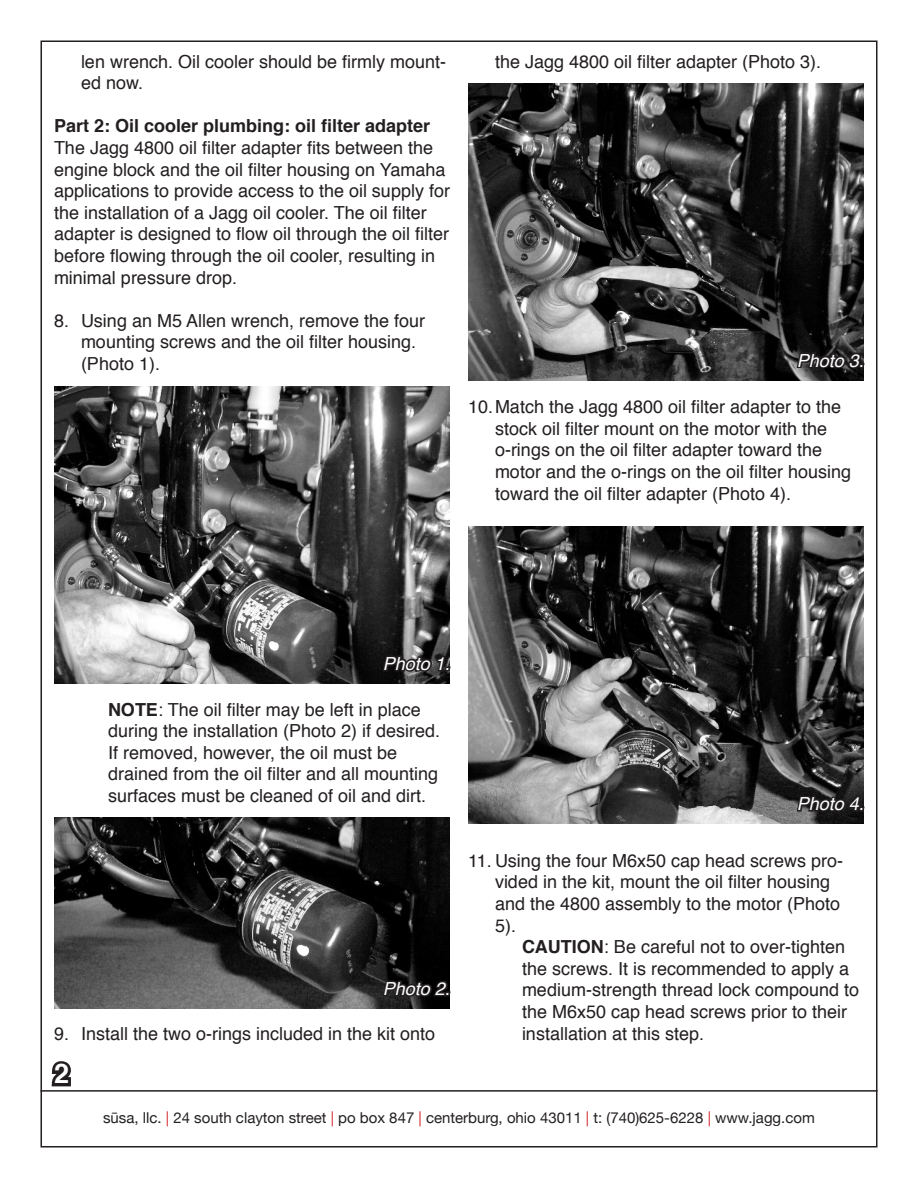
<style>
.page{position:relative;width:918px;height:1188px;background:#fff}
.page>*{position:absolute;margin:0;border:0;box-sizing:border-box;transform-origin:0 0}
.t1{font:700 27px "Helvetica";color:#fff}
.t2{font:18px/21.6px "Helvetica";color:#231f20}
.t3{font:700 18px "Helvetica";color:#231f20}
.t4{font:italic 18px "Helvetica";color:#fff}
.t5{font:15px "Helvetica Neue";color:#231f20}
.s1{font-weight:700}
.s2{color:#d1232a}
</style>
<div class="page">
<hr style="left:40px;top:1090px;width:838px;height:2px;background:#231f20">
<svg style="left:51px;top:1061px;width:20px;height:26px"></svg>
<img style="left:54px;top:386px;width:396px;height:297px">
<svg style="left:381px;top:653px;width:69px;height:31px;background:#2d2c2c"></svg>
<img style="left:54px;top:817px;width:396px;height:191px">
<svg style="left:381px;top:978px;width:69px;height:31px;background:#191818"></svg>
<img style="left:468px;top:83px;width:396px;height:297px">
<svg style="left:795px;top:350px;width:69px;height:31px;background:#2a2929"></svg>
<img style="left:469px;top:527px;width:395px;height:297px">
<svg style="left:795px;top:790px;width:69px;height:34px;background:#2a2929"></svg>
<p class="t2" style="left:81px;top:51px;width:367px">len wrench. Oil cooler should be firmly mount&shy;ed now.</p>
<p class="t3" style="left:54px;top:111px;width:378px">Part 2: Oil cooler plumbing: oil filter adapter</p>
<p class="t2" style="left:54px;top:137px;width:398px">The Jagg 4800 oil filter adapter fits between the engine block and the oil filter housing on Yamaha applications to provide access to the oil supply for the installation of a Jagg oil cooler. The oil filter adapter is designed to flow oil through the oil filter before flowing through the oil cooler, resulting in minimal pressure drop.</p>
<p class="t2" style="left:81px;top:310px;width:346px;text-indent:-27px">8. Using an M5 Allen wrench, remove the four mounting screws and the oil filter housing. (Photo 1).</p>
<p class="t2" style="left:495px;top:51px;width:328px">the Jagg 4800 oil filter adapter (Photo 3).</p>
<p class="t4" style="left:797px;top:346px;width:69px">Photo 3.</p>
<p class="t2" style="left:495px;top:397px;width:358px;text-indent:-27px">10.Match the Jagg 4800 oil filter adapter to the stock oil filter mount on the motor with the o-rings on the oil filter adapter toward the motor and the o-rings on the oil filter housing toward the oil filter adapter (Photo 4).</p>
<p class="t4" style="left:383px;top:649px;width:69px">Photo 1.</p>
<p class="t2" style="left:108px;top:699px;width:334px"><span class="s1">NOTE</span>: The oil filter may be left in place during the installation (Photo 2) if desired.<br>If removed, however, the oil must be drained from the oil filter and all mounting surfaces must be cleaned of oil and dirt.</p>
<p class="t4" style="left:383px;top:974px;width:69px">Photo 2.</p>
<p class="t2" style="left:54px;top:1023px;width:383px">9. Install the two o-rings included in the kit onto</p>
<h1 class="t1" style="left:54px;top:1052px;width:17px">2</h1>
<p class="t4" style="left:797px;top:790px;width:69px">Photo 4.</p>
<p class="t2" style="left:495px;top:850px;width:350px;text-indent:-27px">11. Using the four M6x50 cap head screws pro&shy;vided in the kit, mount the oil filter housing and the 4800 assembly to the motor (Photo 5).</p>
<p class="t2" style="left:522px;top:937px;width:339px"><span class="s1">CAUTION</span>: Be careful not to over-tighten the screws. It is recommended to apply a medium-strength thread lock compound to the M6x50 cap head screws prior to their installation at this step.</p>
<p class="t5" style="left:103px;top:1107px;width:713px">sūsa, llc. <span class="s2">|</span> 24 south clayton street <span class="s2">|</span> po box 847 <span class="s2">|</span> centerburg, ohio 43011 <span class="s2">|</span> t: (740)625-6228 <span class="s2">|</span> www.jagg.com</p>
</div>
